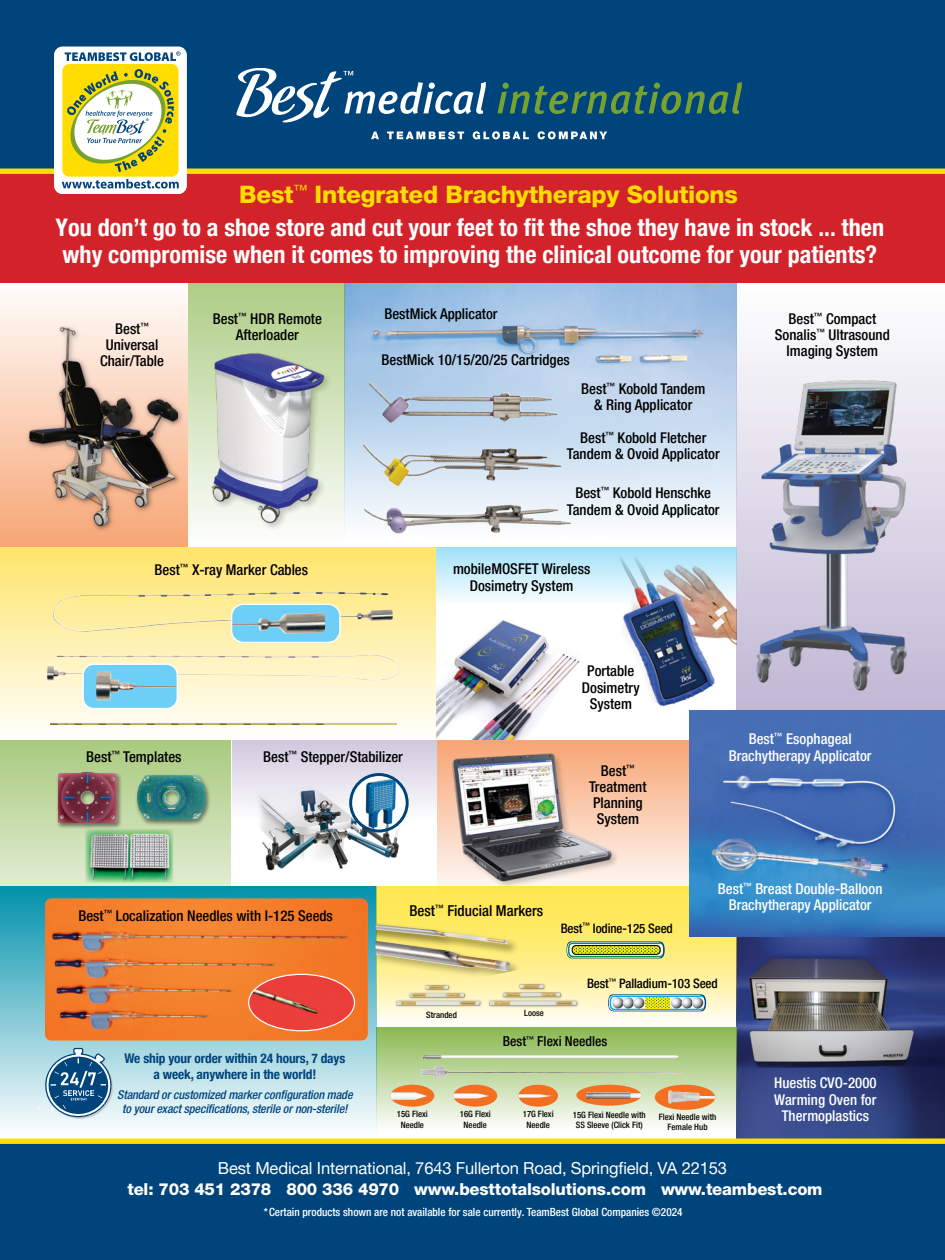
<style>
.page{position:relative;width:945px;height:1260px;background:#fff}
.page>*{position:absolute;margin:0;border:0;box-sizing:border-box;transform-origin:0 0}
.t1{font:700 condensed 24.25px/27.1px "Helvetica Neue LT Pro";color:#fff}
.t2{font:800 24.25px "Helvetica Neue LT Pro";letter-spacing:-.01em;color:#fd0}
.t3{font:800 16.5px "Helvetica Neue LT Pro";letter-spacing:-.01em;color:#fff}
.t4{font:16.5px "Helvetica Neue LT Pro";letter-spacing:-.01em;color:#fff}
.t5{font:500 condensed 15px "Helvetica Neue LT Pro";color:#000}
.t6{font:500 condensed 14.88px/16.1px "Helvetica Neue LT Pro";color:#000;text-align:center}
.t7{font:500 condensed 14.75px/16.2px "Helvetica Neue LT Pro";color:#000;text-align:center}
.t8{font:500 condensed 14.75px/16.2px "Helvetica Neue LT Pro";color:#fff;text-align:center}
.t9{font:500 condensed 13.75px "Helvetica Neue LT Pro";color:#000}
.t10{font:700 condensed 13.38px/15.8px "Helvetica Neue LT Pro";letter-spacing:-.01em;color:#00447c;text-align:center}
.t11{font:500 condensed 13px "Helvetica Neue LT Pro";letter-spacing:-.01em;color:#000}
.t12{font:italic 500 condensed 12.12px/14.6px "Helvetica Neue LT Pro";letter-spacing:-.01em;color:#00447c;text-align:center}
.t13{font:500 condensed 11.25px "Helvetica Neue LT Pro";color:#fff}
.t14{font:500 condensed 8.88px "Helvetica Neue LT Pro";color:#000}
.t15{font:500 condensed 8.75px/10.2px "Helvetica Neue LT Pro";color:#000;text-align:center}
.t16{font:500 condensed 8.62px "Helvetica Neue LT Pro";color:#000}
</style>
<div class="page">
<div style="left:0;top:740px;width:232px;height:153px;background:linear-gradient(to bottom,#afcc7f,#d6e9d3)"></div>
<img style="left:736px;top:936px;width:209px;height:202px">
<img style="left:623px;top:615px;width:113px;height:97px">
<img style="left:344px;top:283px;width:392px;height:251px">
<div style="left:0;top:1142px;width:945px;height:118px;background:#00447c"></div>
<div style="left:0;top:276px;width:188px;height:272px;background:linear-gradient(to bottom,#fff,#f7a575)"></div>
<div style="left:736px;top:282px;width:209px;height:447px;background:linear-gradient(to bottom,#fff,#bbb3d2)"></div>
<div style="left:188px;top:275px;width:156px;height:272px;background:linear-gradient(to bottom,#aacb80,#fefefe)"></div>
<div style="left:24px;top:323px;width:159px;height:211px;background:#000;opacity:.3"></div>
<img style="left:29px;top:328px;width:148px;height:198px">
<div style="left:436px;top:740px;width:254px;height:161px;background:linear-gradient(to bottom,#f7a578,#fffdf4)"></div>
<div style="left:451px;top:752px;width:168px;height:137px;background:#000;opacity:.2"></div>
<img style="left:447px;top:751px;width:170px;height:133px">
<img style="left:748px;top:372px;width:174px;height:332px">
<div style="left:0;top:171px;width:945px;height:112px;background:#d2232a"></div>
<img style="left:232px;top:819px;width:204px;height:68px">
<svg style="left:232px;top:740px;width:204px;height:79px;background:#d9d6e3"></svg>
<svg style="left:351px;top:775px;width:56px;height:56px"></svg>
<img style="left:361px;top:779px;width:46px;height:52px">
<div style="left:349px;top:773px;width:60px;height:60px;border:3px solid #00447c;border-radius:50%"></div>
<div style="left:135px;top:774px;width:77px;height:52px;background:#000;opacity:.5"></div>
<img style="left:137px;top:775px;width:69px;height:45px">
<div style="left:56px;top:770px;width:66px;height:60px;background:#000;opacity:.5"></div>
<img style="left:58px;top:772px;width:29px;height:9px">
<img style="left:86px;top:830px;width:87px;height:52px">
<div style="left:0;top:548px;width:436px;height:192px;background:linear-gradient(to bottom,#ffe56b,#fffefc)"></div>
<img style="left:53px;top:592px;width:340px;height:40px">
<img style="left:47px;top:655px;width:353px;height:25px">
<img style="left:50px;top:723px;width:346px;height:2px">
<div style="left:232px;top:604px;width:108px;height:38px;background:#6dcff6;border-radius:12px"></div>
<img style="left:233px;top:613px;width:92px;height:21px">
<div style="left:231px;top:604px;width:110px;height:39px;border:1px solid #fff;border-radius:12px"></div>
<div style="left:83px;top:664px;width:94px;height:45px;background:#6dcff6;border-radius:11px"></div>
<img style="left:96px;top:672px;width:80px;height:28px">
<div style="left:82px;top:664px;width:96px;height:45px;border:1px solid #fff;border-radius:11px"></div>
<div style="left:376px;top:1027px;width:360px;height:104px;background:linear-gradient(to bottom,#8ab750,#fdfdfb)"></div>
<div style="left:390px;top:1085px;width:44px;height:22px;background:#f36f21;border-radius:50%"></div>
<img style="left:390px;top:1092px;width:37px;height:8px">
<div style="left:453px;top:1085px;width:44px;height:22px;background:#f36f21;border-radius:50%"></div>
<img style="left:453px;top:1093px;width:36px;height:5px">
<div style="left:518px;top:1085px;width:40px;height:22px;background:#f36f21;border-radius:50%"></div>
<img style="left:518px;top:1094px;width:34px;height:4px">
<div style="left:576px;top:1085px;width:65px;height:21px;background:#f36f21;border-radius:50%"></div>
<img style="left:586px;top:1092px;width:55px;height:7px">
<div style="left:655px;top:1085px;width:60px;height:25px;background:#f36f21;border-radius:50%"></div>
<img style="left:668px;top:1090px;width:47px;height:14px">
<img style="left:423px;top:1055px;width:256px;height:4px">
<img style="left:421px;top:1065px;width:260px;height:14px">
<div style="left:0;top:887px;width:376px;height:250px;background:linear-gradient(to bottom,#0291ac,#fdfefe)"></div>
<img style="left:45px;top:899px;width:323px;height:141px">
<img style="left:249px;top:974px;width:105px;height:57px">
<div style="left:248px;top:974px;width:107px;height:57px;border:1px solid #fff;border-radius:50%"></div>
<svg style="left:38px;top:1048px;width:78px;height:72px;background:#709cb8"></svg>
<svg style="left:376px;top:887px;width:360px;height:137px;background:#fded89"></svg>
<div style="left:374px;top:921px;width:146px;height:35px;background:#ffe961"></div>
<img style="left:376px;top:924px;width:133px;height:14px">
<div style="left:375px;top:938px;width:147px;height:45px;background:#000;opacity:.3"></div>
<img style="left:375px;top:941px;width:136px;height:30px">
<svg style="left:567px;top:941px;width:98px;height:17px"></svg>
<div style="left:572px;top:945px;width:89px;height:10px;border:1px solid #000;border-radius:4px"></div>
<div style="left:488px;top:982px;width:91px;height:27px;background:#000;opacity:.3"></div>
<img style="left:487px;top:983px;width:91px;height:29px">
<div style="left:394px;top:983px;width:89px;height:26px;background:#f9f3d1"></div>
<img style="left:394px;top:984px;width:88px;height:23px">
<img style="left:199px;top:342px;width:133px;height:191px">
<svg style="left:436px;top:547px;width:300px;height:68px"></svg>
<img style="left:436px;top:620px;width:144px;height:120px">
<div style="left:0;top:0;width:945px;height:171px;background:#00447c"></div>
<div style="left:0;top:169px;width:945px;height:5px;background:#fd0"></div>
<div style="left:0;top:1138px;width:945px;height:6px;background:#fd0"></div>
<svg style="left:54px;top:47px;width:133px;height:147px;background:#dad990"></svg>
<svg style="left:497px;top:82px;width:245px;height:32px"></svg>
<svg style="left:236px;top:68px;width:250px;height:55px"></svg>
<svg style="left:371px;top:132px;width:8px;height:7px"></svg>
<svg style="left:387px;top:131px;width:77px;height:8px"></svg>
<svg style="left:473px;top:131px;width:56px;height:8px"></svg>
<svg style="left:538px;top:131px;width:69px;height:8px"></svg>
<img style="left:369px;top:384px;width:87px;height:39px">
<img style="left:363px;top:444px;width:42px;height:42px">
<img style="left:459px;top:504px;width:51px;height:11px">
<img style="left:690px;top:711px;width:255px;height:225px">
<svg style="left:608px;top:994px;width:98px;height:17px;background:#a0bea7"></svg>
<h1 class="t2" style="left:239px;top:180px;width:500px">Best<sup>™</sup> Integrated Brachytherapy Solutions</h1>
<h1 class="t1" style="left:56px;top:214px;width:830px">You don’t go to a shoe store and cut your feet to fit the shoe they have in stock ... then why compromise when it comes to improving the clinical outcome for your patients?</h1>
<p class="t7" style="left:100px;top:320px;width:65px">Best<sup>™<br></sup>Universal<br>Chair/Table</p>
<p class="t7" style="left:384px;top:305px;width:115px">BestMick Applicator</p>
<p class="t7" style="left:382px;top:351px;width:190px">BestMick 10/15/20/25 Cartridges</p>
<p class="t7" style="left:213px;top:310px;width:111px">Best<sup>™</sup> HDR Remote<br>Afterloader</p>
<p class="t7" style="left:775px;top:310px;width:116px">Best<sup>™</sup> Compact<br>Sonalis<sup>™</sup> Ultrasound<br>Imaging System</p>
<p class="t7" style="left:581px;top:380px;width:126px">Best<sup>™</sup> Kobold Tandem &amp; Ring Applicator</p>
<p class="t7" style="left:567px;top:430px;width:154px">Best<sup>™</sup> Kobold Fletcher<br>Tandem &amp; Ovoid Applicator</p>
<p class="t7" style="left:567px;top:485px;width:154px">Best<sup>™</sup> Kobold Henschke<br>Tandem &amp; Ovoid Applicator</p>
<p class="t7" style="left:155px;top:561px;width:155px">Best<sup>™</sup> X-ray Marker Cables</p>
<p class="t6" style="left:86px;top:749px;width:97px">Best<sup>™</sup> Templates</p>
<p class="t6" style="left:263px;top:749px;width:141px">Best<sup>™</sup> Stepper/Stabilizer</p>
<p class="t7" style="left:453px;top:561px;width:139px">mobileMOSFET Wireless<br>Dosimetry System</p>
<p class="t7" style="left:582px;top:663px;width:59px">Portable<br>Dosimetry<br>System</p>
<p class="t6" style="left:589px;top:762px;width:59px">Best<sup>™<br></sup>Treatment<br>Planning<br>System</p>
<p class="t7" style="left:78px;top:907px;width:256px">Best<sup>™</sup> Localization Needles with I-125 Seeds</p>
<p class="t5" style="left:410px;top:901px;width:135px">Best<sup>™</sup> Fiducial Markers</p>
<p class="t11" style="left:561px;top:920px;width:114px">Best<sup>™</sup> Iodine-125 Seed</p>
<p class="t8" style="left:729px;top:731px;width:144px">Best<sup>™</sup> Esophageal<br>Brachytherapy Applicator</p>
<p class="t8" style="left:718px;top:880px;width:166px">Best<sup>™</sup> Breast Double-Balloon<br>Brachytherapy Applicator</p>
<p class="t14" style="left:426px;top:1009px;width:32px">Stranded</p>
<p class="t16" style="left:524px;top:1008px;width:21px">Loose</p>
<p class="t11" style="left:587px;top:976px;width:132px">Best<sup>™</sup> Palladium-103 Seed</p>
<p class="t10" style="left:125px;top:1050px;width:222px">We ship your order within 24 hours, 7 days a week, anywhere in the world!</p>
<p class="t12" style="left:117px;top:1087px;width:237px">Standard or customized marker configuration made to your exact specifications, sterile or non-sterile!</p>
<p class="t9" style="left:503px;top:1033px;width:106px">Best<sup>™</sup> Flexi Needles</p>
<p class="t15" style="left:397px;top:1109px;width:32px">15G Flexi<br>Needle</p>
<p class="t15" style="left:460px;top:1109px;width:32px">16G Flexi<br>Needle</p>
<p class="t15" style="left:523px;top:1109px;width:32px">17G Flexi<br>Needle</p>
<p class="t15" style="left:573px;top:1109px;width:74px">15G Flexi Needle with<br>SS Sleeve (Click Fit)</p>
<p class="t15" style="left:659px;top:1112px;width:59px">Flexi Needle with<br>Female Hub</p>
<p class="t8" style="left:774px;top:1075px;width:104px">Huestis CVO-2000<br>Warming Oven for<br>Thermoplastics</p>
<p class="t4" style="left:218px;top:1158px;width:511px">Best Medical International, 7643 Fullerton Road, Springfield, VA 22153</p>
<p class="t3" style="left:127px;top:1179px;width:697px">tel: 703 451 2378 800 336 4970 www.besttotalsolutions.com www.teambest.com</p>
<p class="t13" style="left:264px;top:1205px;width:420px">* Certain products shown are not available for sale currently. TeamBest Global Companies ©2024</p>
</div>
